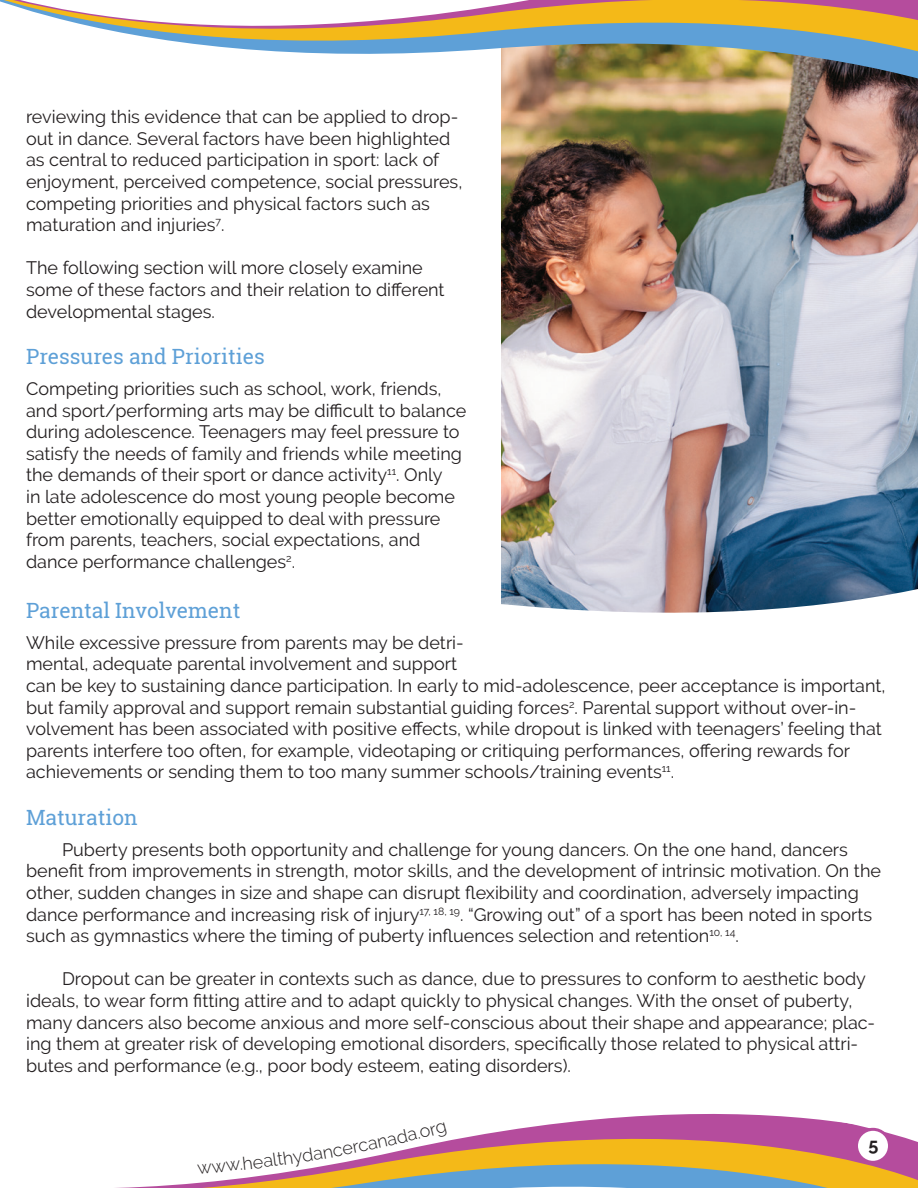
<style>
.page{position:relative;width:918px;height:1188px;background:#fff}
.page>*{position:absolute;margin:0;border:0;box-sizing:border-box;transform-origin:0 0}
.t1{font:21px "Roboto Slab";color:#5ea0d7}
.t2{font:18px/21.6px "Raleway";color:#231f20}
.t3{font:700 18px "Raleway";color:#231f20}
</style>
<div class="page">
<img style="left:502px;top:153px;width:416px;height:347px">
<img style="left:501px;top:500px;width:417px;height:113px">
<svg style="left:115px;top:1114px;width:803px;height:74px"></svg>
<img style="left:501px;top:121px;width:417px;height:32px">
<img style="left:501px;top:94px;width:417px;height:27px">
<svg style="left:0;top:0;width:918px;height:94px"></svg>
<div style="left:856px;top:1129px;width:34px;height:33px;background:#fff;border-radius:50%"></div>
<div style="left:855px;top:1128px;width:36px;height:36px;border:3px solid #b54c9d;border-radius:50%"></div>
<svg style="left:197px;top:1122px;width:250px;height:52px"></svg>
<p class="t2" style="left:26px;top:106px;width:438px">reviewing this evidence that can be applied to drop&shy;out in dance. Several factors have been highlighted as central to reduced participation in sport: lack of enjoyment, perceived competence, social pressures, competing priorities and physical factors such as maturation and injuries<sup>7</sup>.</p>
<p class="t2" style="left:26px;top:257px;width:420px">The following section will more closely examine some of these factors and their relation to different developmental stages.</p>
<p class="t1" style="left:26px;top:342px;width:240px">Pressures and Priorities</p>
<p class="t2" style="left:26px;top:378px;width:442px">Competing priorities such as school, work, friends, and sport/performing arts may be difficult to balance during adolescence. Teenagers may feel pressure to satisfy the needs of family and friends while meeting the demands of their sport or dance activity<sup>11</sup>. Only<br>in late adolescence do most young people become better emotionally equipped to deal with pressure from parents, teachers, social expectations, and dance performance challenges<sup>2</sup>.</p>
<p class="t1" style="left:26px;top:596px;width:216px">Parental Involvement</p>
<p class="t2" style="left:26px;top:632px;width:861px">While excessive pressure from parents may be detri-<br>mental, adequate parental involvement and support<br>can be key to sustaining dance participation. In early to mid-adolescence, peer acceptance is important, but family approval and support remain substantial guiding forces<sup>2</sup>. Parental support without over-in&shy;volvement has been associated with positive effects, while dropout is linked with teenagers’ feeling that parents interfere too often, for example, videotaping or critiquing performances, offering rewards for achievements or sending them to too many summer schools/training events<sup>11</sup>.</p>
<p class="t1" style="left:26px;top:803px;width:113px">Maturation</p>
<p class="t2" style="left:26px;top:839px;width:856px;text-indent:36px">Puberty presents both opportunity and challenge for young dancers. On the one hand, dancers benefit from improvements in strength, motor skills, and the development of intrinsic motivation. On the other, sudden changes in size and shape can disrupt flexibility and coordination, adversely impacting dance performance and increasing risk of injury<sup>17,</sup> <sup>18,</sup> <sup>19</sup>. “Growing out” of a sport has been noted in sports such as gymnastics where the timing of puberty influences selection and retention<sup>10,</sup> <sup>14</sup>.</p>
<p class="t2" style="left:26px;top:968px;width:851px;text-indent:36px">Dropout can be greater in contexts such as dance, due to pressures to conform to aesthetic body ideals, to wear form fitting attire and to adapt quickly to physical changes. With the onset of puberty, many dancers also become anxious and more self-conscious about their shape and appearance; plac&shy;ing them at greater risk of developing emotional disorders, specifically those related to physical attri&shy;butes and performance (e.g., poor body esteem, eating disorders).</p>
<p class="t3" style="left:868px;top:1134px;width:11px">5</p>
</div>
